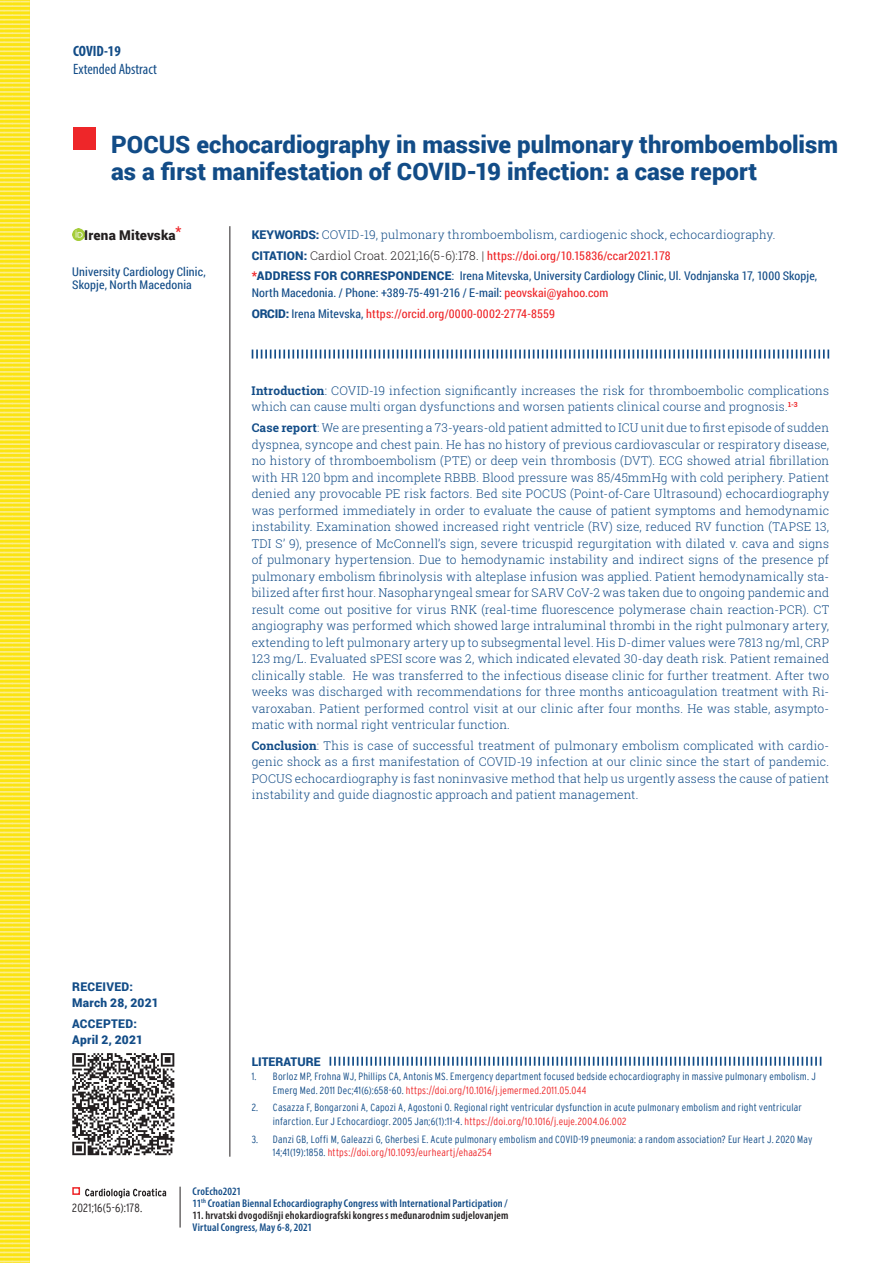
<style>
.page{position:relative;width:893px;height:1263px;background:#fff}
.page>*{position:absolute;margin:0;border:0;box-sizing:border-box;transform-origin:0 0}
.t1{font:900 24px/27px "Roboto";color:#124c87}
.t2{font:condensed 15px "Myriad Pro";color:#124c87}
.t3{font:700 condensed 15px "Myriad Pro";color:#124c87}
.t4{font:900 13.5px "Roboto";letter-spacing:.01em;color:#231f20}
.t5{font:300 12px/16.5px "Roboto Slab";letter-spacing:.01em;color:#124c87;text-align:justify}
.t6{font:12px/13.5px "Roboto Condensed";letter-spacing:.01em;color:#124c87}
.t7{font:12px "Roboto Condensed";letter-spacing:.015em;color:#ee2629}
.t8{font:900 12px/16.5px "Roboto";letter-spacing:.01em;color:#124c87}
.t9{font:300 condensed 12px "Interstate";letter-spacing:.015em;color:#231f20}
.t10{font:600 condensed 11.25px/12px "Myriad Pro";letter-spacing:.015em;color:#124c87}
.t11{font:600 condensed 11.25px "Myriad Pro";letter-spacing:.015em;color:#231f20}
.t12{font:300 condensed 10.5px/13.5px "Interstate";letter-spacing:.02em;color:#124c87}
.s1{font-family:"Roboto";font-weight:900}
.s2{font-family:"Roboto";font-weight:900;color:#124c87}
.s3{font-family:"Roboto Slab";font-weight:300;color:#231f20}
.s4{color:#ee2629}
.s5{font-family:"Roboto"}
.s6{color:#124c87}
.s7{font-weight:700}
</style>
<div class="page">
<svg style="left:85px;top:1188px;width:81px;height:10px"></svg>
<div style="left:72px;top:1187px;width:8px;height:8px;border:2px solid #ee2629"></div>
<hr style="left:180px;top:1187px;width:1px;height:40px;background:#231f20">
<svg style="left:0;top:0;width:30px;height:1263px;background:#fbe73d"></svg>
<div style="left:73px;top:128px;width:23px;height:22px;background:#ee2629"></div>
<svg style="left:72px;top:228px;width:12px;height:12px"></svg>
<hr style="left:230px;top:226px;width:1px;height:931px;background:#231f20">
<svg style="left:330px;top:1057px;width:491px;height:9px"></svg>
<svg style="left:252px;top:350px;width:577px;height:9px"></svg>
<svg style="left:72px;top:1053px;width:102px;height:102px"></svg>
<p class="t3" style="left:73px;top:42px;width:49px">COVID-19</p>
<p class="t2" style="left:73px;top:60px;width:85px">Extended Abstract</p>
<h1 class="t1" style="left:111px;top:130px;width:728px">POCUS echocardiography in massive pulmonary thromboembolism as a first manifestation of COVID-19 infection: a case report</h1>
<p class="t4" style="left:84px;top:226px;width:99px">Irena Mitevska<sup>*</sup></p>
<p class="t6" style="left:72px;top:264px;width:135px">University Cardiology Clinic,<br>Skopje, North Macedonia</p>
<p class="t5" style="left:252px;top:226px;width:525px"><span class="s1">KEYWORDS:</span> COVID-19, pulmonary thromboembolism, cardiogenic shock, echocardiography.</p>
<p class="t7" style="left:252px;top:247px;width:421px"><span class="s2">CITATION:</span> <span class="s3">Cardiol Croat. 2021;16(5-6):178. |</span> https://doi.org/10.15836/ccar2021.178</p>
<p class="t8" style="left:252px;top:267px;width:22px"><span class="s4">*</span>Address</p>
<p class="t8" style="left:314px;top:267px;width:35px">for corres</p>
<p class="t8" style="left:388px;top:267px;width:17px">pondence</p>
<p class="t6" style="left:252px;top:267px;width:567px;line-height:16.5px;text-indent:200px"><span class="s5">:</span> Irena Mitevska, University Cardiology Clinic, Ul. Vodnjanska 17, 1000 Skopje,<br>North Macedonia. / Phone: +389-75-491-216 / E-mail: <span class="s4">peovskai@yahoo.com</span></p>
<p class="t7" style="left:252px;top:305px;width:305px"><span class="s2">ORCID:</span> <span class="s6">Irena Mitevska,</span> https://orcid.org/0000-0002-2774-8559</p>
<p class="t5" style="left:252px;top:382px;width:579px"><span class="s7">Introduction</span>: COVID-19 infection significantly increases the risk for thromboembolic complications which can cause multi organ dysfunctions and worsen patients clinical course and prognosis.<sup>1-3</sup></p>
<p class="t5" style="left:252px;top:419px;width:579px"><span class="s7">Case report</span>: We are presenting a 73-years-old patient admitted to ICU unit due to first episode of sudden dyspnea, syncope and chest pain. He has no history of previous cardiovascular or respiratory disease, no history of thromboembolism (PTE) or deep vein thrombosis (DVT). ECG showed atrial fibrillation with HR 120 bpm and incomplete RBBB. Blood pressure was 85/45mmHg with cold periphery. Patient denied any provocable PE risk factors. Bed site POCUS (Point-of-Care Ultrasound) echocardiography was performed immediately in order to evaluate the cause of patient symptoms and hemodynamic instability. Examination showed increased right ventricle (RV) size, reduced RV function (TAPSE 13, TDI S’ 9), presence of McConnell’s sign, severe tricuspid regurgitation with dilated v. cava and signs of pulmonary hypertension. Due to hemodynamic instability and indirect signs of the presence pf pulmonary embolism fibrinolysis with alteplase infusion was applied. Patient hemodynamically sta&shy;bilized after first hour. Nasopharyngeal smear for SARV CoV-2 was taken due to ongoing pandemic and result come out positive for virus RNK (real-time fluorescence polymerase chain reaction-PCR). CT angiography was performed which showed large intraluminal thrombi in the right pulmonary artery, extending to left pulmonary artery up to subsegmental level. His D-dimer values were 7813 ng/ml, CRP 123 mg/L. Evaluated sPESI score was 2, which indicated elevated 30-day death risk. Patient remained clinically stable. He was transferred to the infectious disease clinic for further treatment. After two weeks was discharged with recommendations for three months anticoagulation treatment with Ri&shy;varoxaban. Patient performed control visit at our clinic after four months. He was stable, asympto&shy;matic with normal right ventricular function.</p>
<p class="t5" style="left:252px;top:737px;width:579px"><span class="s7">Conclusion</span>: This is case of successful treatment of pulmonary embolism complicated with cardio&shy;genic shock as a first manifestation of COVID-19 infection at our clinic since the start of pandemic.<br>POCUS echocardiography is fast noninvasive method that help us urgently assess the cause of patient instability and guide diagnostic approach and patient management.</p>
<p class="t8" style="left:72px;top:978px;width:16px">Received</p>
<p class="t8" style="left:72px;top:978px;width:88px;text-indent:57px">:<br>March 28, 2021</p>
<p class="t8" style="left:72px;top:1015px;width:17px">Acce</p>
<p class="t8" style="left:103px;top:1015px;width:17px">pted</p>
<p class="t8" style="left:72px;top:1015px;width:72px;text-indent:61px">:<br>April 2, 2021</p>
<p class="t8" style="left:252px;top:1053px;width:70px">LITERATURE</p>
<p class="t12" style="left:273px;top:1069px;width:544px;text-indent:-21px">1. Borloz MP, Frohna WJ, Phillips CA, Antonis MS. Emergency department focused bedside echocardiography in massive pulmonary embolism. J<br>Emerg Med. 2011 Dec;41(6):658-60. <span class="s4">https://doi.org/10.1016/j.jemermed.2011.05.044</span></p>
<p class="t12" style="left:273px;top:1101px;width:530px;text-indent:-21px">2. Casazza F, Bongarzoni A, Capozi A, Agostoni O. Regional right ventricular dysfunction in acute pulmonary embolism and right ventricular infarction. Eur J Echocardiogr. 2005 Jan;6(1):11-4. <span class="s4">https://doi.org/10.1016/j.euje.2004.06.002</span></p>
<p class="t12" style="left:273px;top:1132px;width:541px;text-indent:-21px">3. Danzi GB, Loffi M, Galeazzi G, Gherbesi E. Acute pulmonary embolism and COVID-19 pneumonia: a random association? Eur Heart J. 2020 May<br>14;41(19):1858. <span class="s4">https://doi.org/10.1093/eurheartj/ehaa254</span></p>
<p class="t9" style="left:72px;top:1201px;width:72px">2021;16(5-6):178.</p>
<p class="t10" style="left:193px;top:1185px;width:317px">CroEcho2021<br>11<sup>th</sup> Croatian Biennal Echocardiography Congress with International Participation /</p>
<p class="t11" style="left:193px;top:1209px;width:317px">11. hrvatski dvogodišnji ehokardiografski kongres s međunarodnim sudjelovanjem</p>
<p class="t10" style="left:193px;top:1221px;width:121px">Virtual Congress, May 6-8, 2021</p>
</div>
